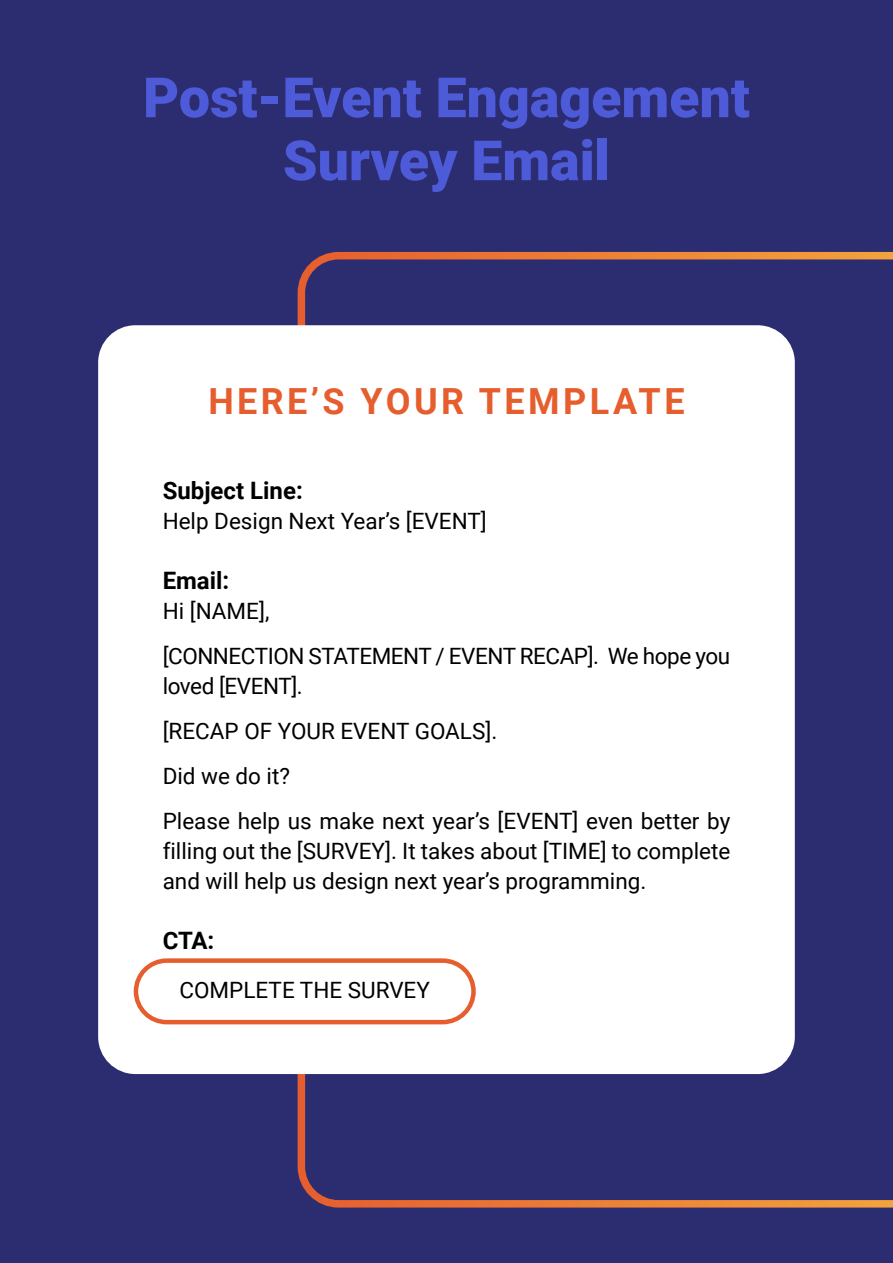
<style>
.page{position:relative;width:893px;height:1263px;background:#2c2d71}
.page>*{position:absolute;margin:0;border:0;box-sizing:border-box;transform-origin:0 0}
.t1{font:900 55.5px/63px "Roboto";color:#4e5bd8;text-align:center}
.t2{font:700 36px "Roboto";letter-spacing:.095em;color:#e65d2e}
.t3{font:700 24px "Roboto";color:#000}
.t4{font:22.5px/45px "Roboto";color:#000}
.t5{font:22.5px/45px "Roboto";letter-spacing:-.02em;color:#000}
</style>
<div class="page">
<div style="left:298px;top:252px;width:595px;height:955px;background:#2c2d71"></div>
<div style="left:98px;top:325px;width:697px;height:749px;background:#fff;border-radius:37px"></div>
<div style="left:134px;top:958px;width:342px;height:66px;border:4px solid #e65d2e;border-radius:31px"></div>
<h1 class="t1" style="left:143px;top:64px;width:608px">Post-Event Engagement<br>Survey Email</h1>
<h2 class="t2" style="left:208px;top:376px;width:478px">HERE’S YOUR TEMPLATE</h2>
<p class="t3" style="left:163px;top:474px;width:142px">Subject Line:</p>
<p class="t4" style="left:163px;top:498px;width:326px">Help Design Next Year’s [EVENT]</p>
<p class="t3" style="left:163px;top:564px;width:68px">Email:</p>
<p class="t5" style="left:163px;top:588px;width:569px">Hi [NAME],<br>[CONNECTION STATEMENT / EVENT RECAP]. We hope you</p>
<p class="t4" style="left:163px;top:663px;width:569px">loved [EVENT].<br>[RECAP OF YOUR EVENT GOALS].<br>Did we do it?<br>Please help us make next year’s [EVENT] even better by</p>
<p class="t4" style="left:163px;top:835px;width:569px;line-height:30px">filling out the [SURVEY]. It takes about [TIME] to complete and will help us design next year’s programming.</p>
<p class="t3" style="left:163px;top:924px;width:53px">CTA:</p>
<p class="t4" style="left:179px;top:966px;width:252px">COMPLETE THE SURVEY</p>
</div>
